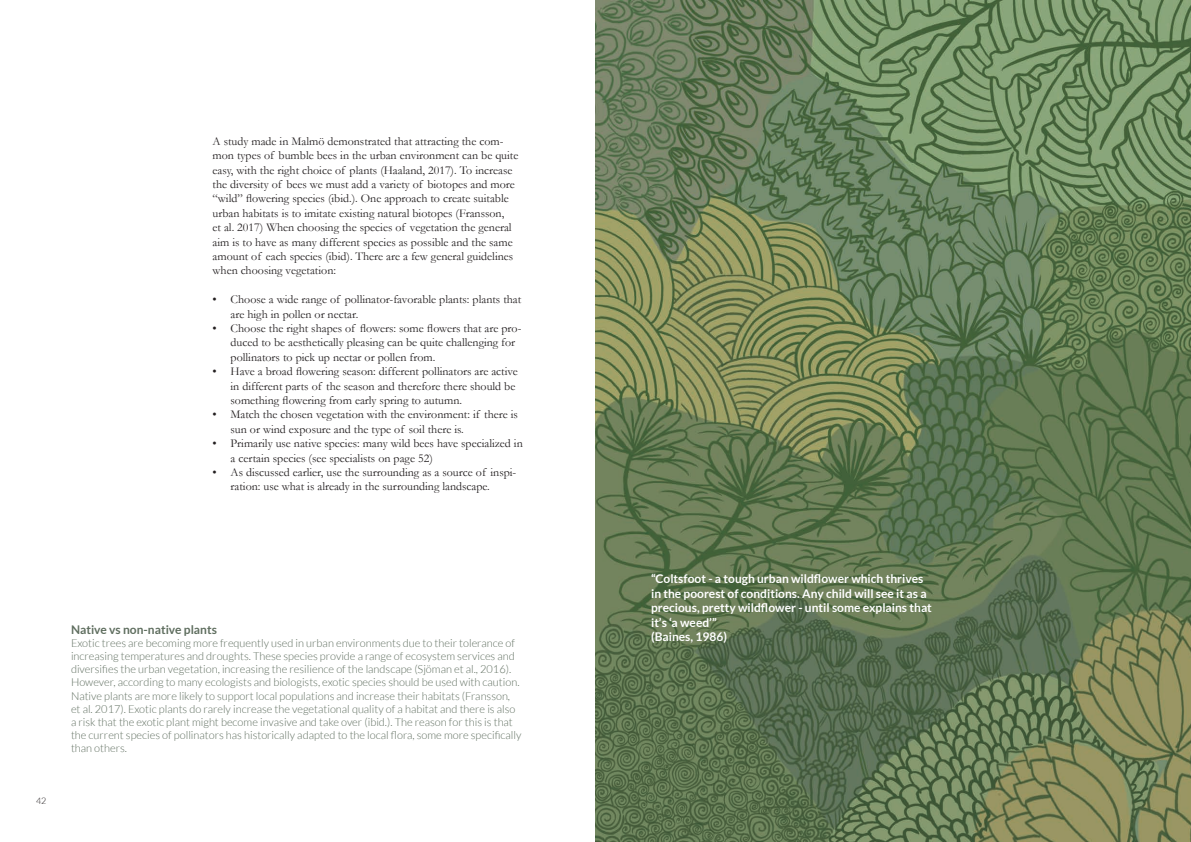
<style>
.page{position:relative;width:1191px;height:842px;background:#fff}
.page>*{position:absolute;margin:0;border:0;box-sizing:border-box;transform-origin:0 0}
.Brödtext{font:12px/14.4px "Garamond";color:#231f20}
.Citat{font:700 12px/14.4px "Lato";color:#fff}
.t1{font:700 12px "Lato";color:#5f6e5f}
.t2{font:300 11px/13.2px "Lato";color:#5f6e5f}
.t3{font:300 9px "Lato";color:#231f20}
</style>
<div class="page">
<img style="left:595px;top:0;width:596px;height:842px">
<p class="Brödtext" style="left:212px;top:134px;width:307px">A study made in Malmö demonstrated that attracting the com&shy;mon types of bumble bees in the urban environment can be quite easy, with the right choice of plants (Haaland, 2017). To increase the diversity of bees we must add a variety of biotopes and more “wild” flowering species (ibid.). One approach to create suitable urban habitats is to imitate existing natural biotopes (Fransson,<br>et al. 2017) When choosing the species of vegetation the general aim is to have as many different species as possible and the same amount of each species (ibid). There are a few general guidelines when choosing vegetation:</p>
<p class="Brödtext" style="left:230px;top:292px;width:292px;text-indent:-18px">• Choose a wide range of pollinator-favorable plants: plants that are high in pollen or nectar.</p>
<p class="Brödtext" style="left:230px;top:321px;width:292px;text-indent:-18px">• Choose the right shapes of flowers: some flowers that are pro&shy;duced to be aesthetically pleasing can be quite challenging for pollinators to pick up nectar or pollen from.</p>
<p class="Brödtext" style="left:230px;top:364px;width:289px;text-indent:-18px">• Have a broad flowering season: different pollinators are active in different parts of the season and therefore there should be something flowering from early spring to autumn.</p>
<p class="Brödtext" style="left:230px;top:407px;width:289px;text-indent:-18px">• Match the chosen vegetation with the environment: if there is sun or wind exposure and the type of soil there is.</p>
<p class="Brödtext" style="left:230px;top:436px;width:294px;text-indent:-18px">• Primarily use native species: many wild bees have specialized in a certain species (see specialists on page 52)</p>
<p class="Brödtext" style="left:230px;top:465px;width:287px;text-indent:-18px">• As discussed earlier, use the surrounding as a source of inspi&shy;ration: use what is already in the surrounding landscape.</p>
<p class="t3" style="left:36px;top:795px;width:12px">42</p>
<p class="t1" style="left:71px;top:622px;width:147px">Native vs non-native plants</p>
<p class="t2" style="left:71px;top:636px;width:452px">Exotic trees are becoming more frequently used in urban environments due to their tolerance of increasing temperatures and droughts. These species provide a range of ecosystem services and diversifies the urban vegetation, increasing the resilience of the landscape (Sjöman et al., 2016).<br>However, according to many ecologists and biologists, exotic species should be used with caution.<br>Native plants are more likely to support local populations and increase their habitats (Fransson, et al. 2017). Exotic plants do rarely increase the vegetational quality of a habitat and there is also a risk that the exotic plant might become invasive and take over (ibid.). The reason for this is that the current species of pollinators has historically adapted to the local flora, some more specifically than others.</p>
<p class="Citat" style="left:651px;top:572px;width:282px">“Coltsfoot - a tough urban wildflower which thrives in the poorest of conditions. Any child will see it as a precious, pretty wildflower - until some explains that it’s ‘a weed’”</p>
<p class="Citat" style="left:651px;top:629px;width:77px">(Baines, 1986)</p>
</div>
